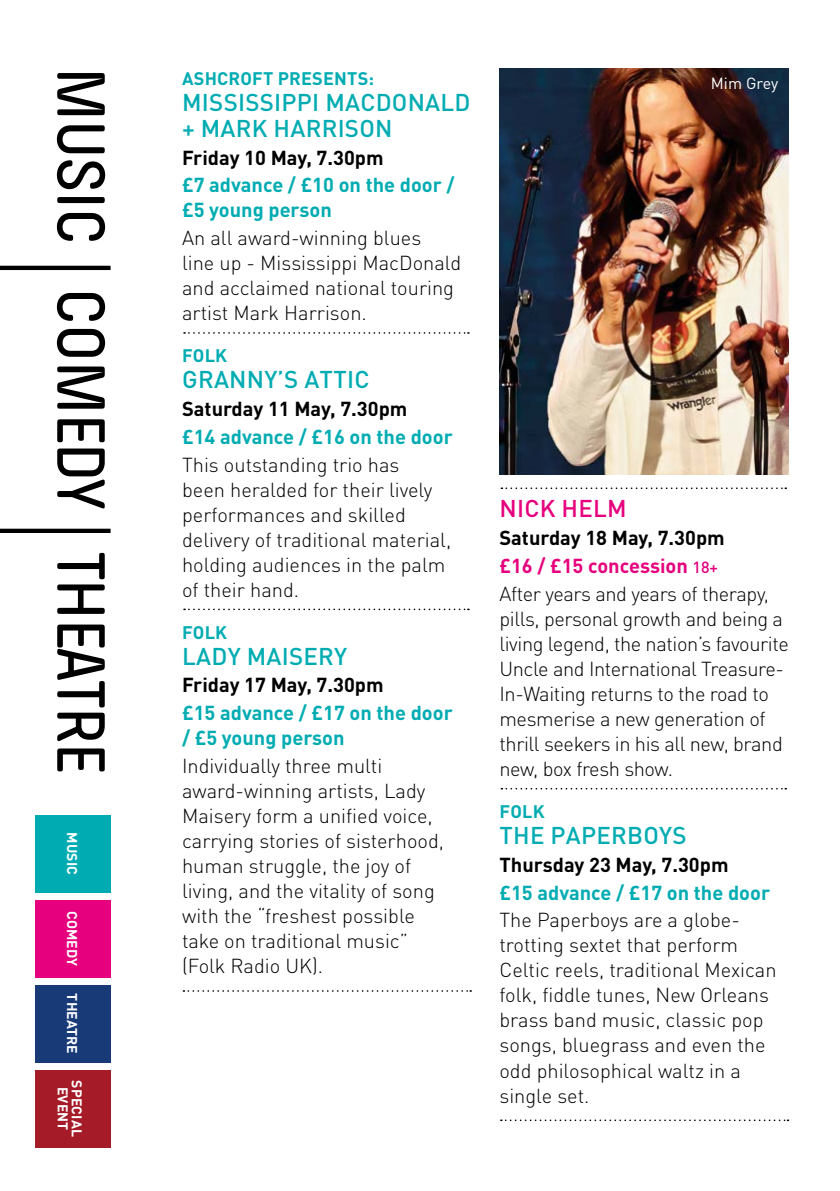
<style>
.page{position:relative;width:840px;height:1191px;background:#fff}
.page>*{position:absolute;margin:0;border:0;box-sizing:border-box;transform-origin:0 0}
.t1{font:500 71px "Pilcrow Soft";letter-spacing:-.03em;color:#000}
.t2{font:500 24px/26px "DIN Pro";letter-spacing:.01em;color:#00acb2}
.t3{font:500 24px "DIN Pro";letter-spacing:.01em;color:#e6007d}
.t4{font:300 20px/25px "DIN Pro";color:#000}
.t5{font:300 20px/25px "DIN Pro";letter-spacing:-.02em;color:#000}
.t6{font:700 20px/25px "DIN Pro";color:#00acb2}
.t7{font:700 20px "DIN Pro";color:#000}
.t8{font:700 18px "DIN Pro";letter-spacing:.01em;color:#00acb2}
.t9{font:16px "DIN Pro";color:#fff}
.t10{font:700 14px/14px "DIN Pro";letter-spacing:.01em;color:#fff;text-align:center}
.s1{font-weight:700}
.s2{font-weight:700;color:#e6007d}
.s3{font-weight:500;font-size:16px;color:#e6007d}
</style>
<div class="page">
<img style="left:499px;top:68px;width:289px;height:407px">
<svg style="left:501px;top:487px;width:284px;height:2px"></svg>
<svg style="left:501px;top:788px;width:284px;height:1px"></svg>
<svg style="left:500px;top:1119px;width:288px;height:2px"></svg>
<svg style="left:184px;top:332px;width:284px;height:2px"></svg>
<svg style="left:184px;top:608px;width:284px;height:2px"></svg>
<svg style="left:183px;top:990px;width:288px;height:1px"></svg>
<div style="left:35px;top:814px;width:75px;height:78px;background:#00acb2"></div>
<div style="left:35px;top:899px;width:75px;height:78px;background:#e6007d"></div>
<div style="left:35px;top:984px;width:75px;height:78px;background:#183b78"></div>
<div style="left:35px;top:1069px;width:75px;height:78px;background:#a51b27"></div>
<hr style="left:0;top:266px;width:110px;height:4px;background:#000">
<div style="left:0;top:528px;width:110px;height:5px;background:#000"></div>
<h1 class="t1" style="left:116px;top:67px;width:710px;rotate:90deg">MUSIC COMEDY THEATRE</h1>
<p class="t10" style="left:81px;top:832px;width:44px;rotate:90deg">MUSIC</p>
<p class="t10" style="left:81px;top:911px;width:57px;rotate:90deg">COMEDY</p>
<p class="t10" style="left:81px;top:993px;width:62px;rotate:90deg">THEATRE</p>
<p class="t10" style="left:85px;top:1080px;width:58px;rotate:90deg">SPECIAL<br>EVENT</p>
<p class="t8" style="left:182px;top:63px;width:193px">ASHCROFT PRESENTS:</p>
<p class="t2" style="left:182px;top:86px;width:290px">MISSISSIPPI MACDONALD + MARK HARRISON</p>
<p class="t7" style="left:182px;top:141px;width:203px">Friday 10 May, 7.30pm</p>
<p class="t6" style="left:182px;top:170px;width:274px">£7 advance / £10 on the door / £5 young person</p>
<p class="t4" style="left:182px;top:224px;width:280px">An all award-winning blues<br>line up - Mississippi MacDonald and acclaimed national touring artist Mark Harrison.</p>
<p class="t8" style="left:182px;top:340px;width:47px">FOLK</p>
<p class="t2" style="left:182px;top:364px;width:189px">GRANNY’S ATTIC</p>
<p class="t7" style="left:182px;top:392px;width:227px">Saturday 11 May, 7.30pm</p>
<p class="t6" style="left:182px;top:422px;width:272px">£14 advance / £16 on the door</p>
<p class="t4" style="left:182px;top:450px;width:270px">This outstanding trio has<br>been heralded for their lively performances and skilled delivery of traditional material, holding audiences in the palm of their hand.</p>
<p class="t8" style="left:182px;top:617px;width:47px">FOLK</p>
<p class="t2" style="left:182px;top:640px;width:166px">LADY MAISERY</p>
<p class="t7" style="left:182px;top:668px;width:203px">Friday 17 May, 7.30pm</p>
<p class="t6" style="left:182px;top:698px;width:272px">£15 advance / £17 on the door / £5 young person</p>
<p class="t4" style="left:182px;top:751px;width:263px">Individually three multi award-winning artists, Lady<br>Maisery form a unified voice, carrying stories of sisterhood, human struggle, the joy of living, and the vitality of song with the “freshest possible take on traditional music” (Folk Radio UK).</p>
<p class="t9" style="left:710px;top:72px;width:69px">Mim Grey</p>
<p class="t3" style="left:499px;top:489px;width:129px">NICK HELM</p>
<p class="t5" style="left:499px;top:522px;width:271px;line-height:27.8px"><span class="s1">Saturday 18 May, 7.30pm<br></span><span class="s2">£16 / £15 concession</span> <span class="s3">18+<br></span>After years and years of therapy,</p>
<p class="t5" style="left:499px;top:604px;width:291px">pills, personal growth and being a living legend, the nation’s favourite<br>Uncle and International Treasure-<br>In-Waiting returns to the road to mesmerise a new generation of thrill seekers in his all new, brand new, box fresh show.</p>
<p class="t8" style="left:499px;top:796px;width:47px">FOLK</p>
<p class="t2" style="left:499px;top:819px;width:188px">THE PAPERBOYS</p>
<p class="t7" style="left:499px;top:848px;width:230px">Thursday 23 May, 7.30pm</p>
<p class="t6" style="left:499px;top:877px;width:272px">£15 advance / £17 on the door</p>
<p class="t4" style="left:499px;top:906px;width:278px">The Paperboys are a globe&shy;trotting sextet that perform<br>Celtic reels, traditional Mexican folk, fiddle tunes, New Orleans brass band music, classic pop songs, bluegrass and even the odd philosophical waltz in a single set.</p>
</div>
